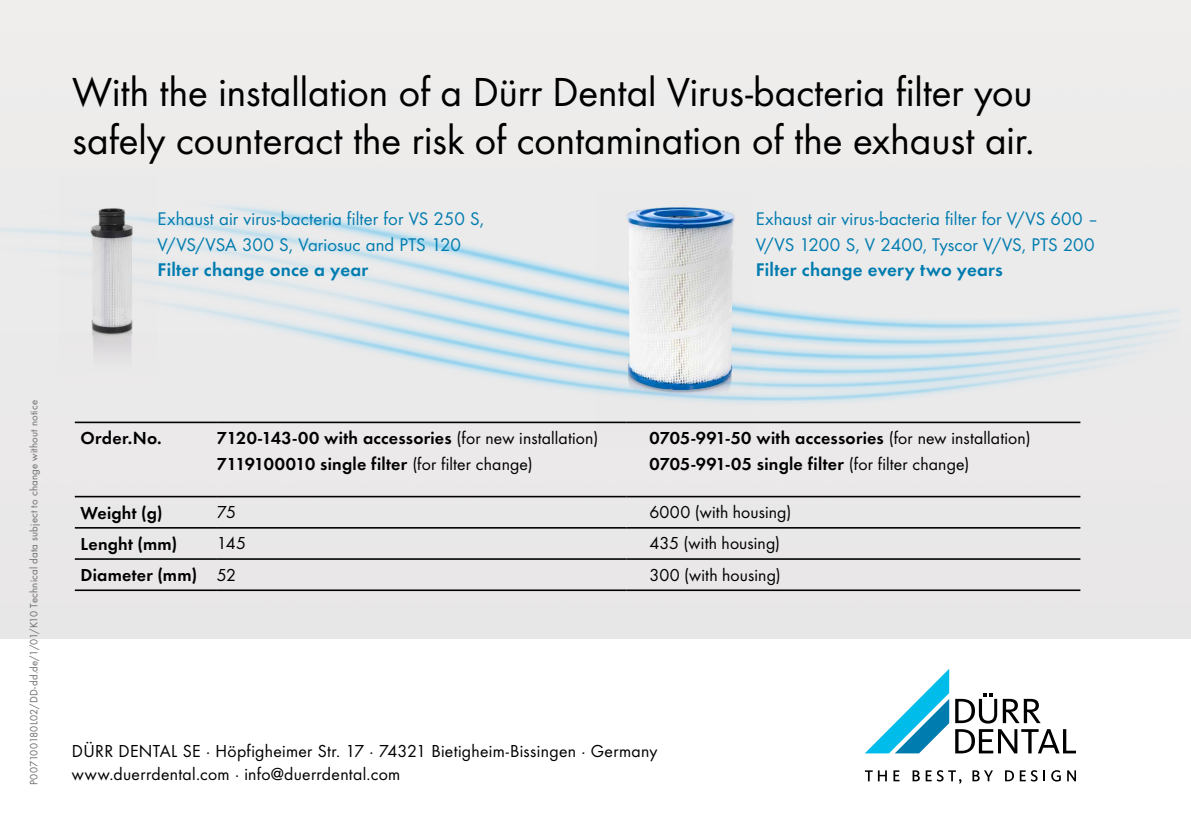
<style>
.page{position:relative;width:1191px;height:840px;background:#fff}
.page>*{position:absolute;margin:0;border:0;box-sizing:border-box;transform-origin:0 0}
.t1{font:42px/48px "Futura Boo";color:#000}
.t2{font:19px/25.6px "Futura Boo";letter-spacing:.005em;color:#007caf}
.t3{font:19px "Futura Dem";letter-spacing:.01em;color:#007caf}
.t4{font:18px/25.6px "Futura Dem";letter-spacing:.015em;color:#000}
.t5{font:18px/23px "Futura Boo";letter-spacing:.015em;color:#000}
.t6{font:11px "Futura Boo";letter-spacing:.02em;color:#6e6f70}
.s1{font-family:"Futura Boo"}
</style>
<div class="page">
<div style="left:0;top:0;width:1191px;height:638px;background:#ebe9e9"></div>
<img style="left:0;top:137px;width:1182px;height:320px">
<img style="left:58px;top:177px;width:100px;height:202px">
<img style="left:91px;top:208px;width:42px;height:125px">
<img style="left:596px;top:195px;width:157px;height:250px">
<img style="left:627px;top:208px;width:34px;height:90px">
<svg style="left:865px;top:770px;width:7px;height:10px"></svg>
<svg style="left:878px;top:770px;width:9px;height:10px"></svg>
<svg style="left:893px;top:770px;width:6px;height:10px"></svg>
<svg style="left:912px;top:770px;width:7px;height:10px"></svg>
<svg style="left:925px;top:770px;width:36px;height:13px"></svg>
<svg style="left:972px;top:770px;width:21px;height:10px"></svg>
<svg style="left:1005px;top:770px;width:32px;height:11px"></svg>
<svg style="left:1043px;top:770px;width:2px;height:10px"></svg>
<svg style="left:1051px;top:770px;width:9px;height:11px"></svg>
<svg style="left:1067px;top:770px;width:9px;height:10px"></svg>
<svg style="left:955px;top:693px;width:121px;height:60px"></svg>
<svg style="left:865px;top:669px;width:84px;height:84px"></svg>
<hr style="left:75px;top:421px;width:142px;height:2px;background:#000204">
<hr style="left:217px;top:421px;width:409px;height:2px;background:#000204">
<hr style="left:626px;top:421px;width:454px;height:2px;background:#000204">
<hr style="left:75px;top:495px;width:142px;height:2px;background:#000204">
<hr style="left:217px;top:495px;width:409px;height:2px;background:#000204">
<hr style="left:626px;top:495px;width:454px;height:2px;background:#000204">
<hr style="left:75px;top:526px;width:142px;height:2px;background:#000204">
<hr style="left:217px;top:526px;width:409px;height:2px;background:#000204">
<hr style="left:626px;top:526px;width:454px;height:2px;background:#000204">
<hr style="left:75px;top:558px;width:142px;height:1px;background:#000204">
<hr style="left:217px;top:558px;width:409px;height:1px;background:#000204">
<hr style="left:626px;top:558px;width:454px;height:1px;background:#000204">
<hr style="left:75px;top:589px;width:142px;height:1px;background:#000204">
<hr style="left:217px;top:589px;width:409px;height:1px;background:#000204">
<hr style="left:626px;top:589px;width:454px;height:1px;background:#000204">
<h1 class="t1" style="left:73px;top:66px;width:963px">With the installation of a Dürr Dental Virus-bacteria filter you safely counteract the risk of contamination of the exhaust air.</h1>
<p class="t2" style="left:158px;top:205px;width:328px">Exhaust air virus-bacteria filter for VS 250 S,<br>V/VS/VSA 300 S, Variosuc and PTS 120</p>
<p class="t3" style="left:158px;top:256px;width:212px">Filter change once a year</p>
<p class="t2" style="left:755px;top:205px;width:344px">Exhaust air virus-bacteria filter for V/VS 600 –<br>V/VS 1200 S, V 2400, Tyscor V/VS, PTS 200</p>
<p class="t3" style="left:755px;top:256px;width:248px">Filter change every two years</p>
<p class="t6" style="left:26px;top:784px;width:386px;rotate:-90deg">P007100180L02/DD-dd.de/1/01/K10 Technical data subject to change without notice</p>
<p class="t4" style="left:80px;top:424px;width:83px">Order.No.</p>
<p class="t4" style="left:217px;top:424px;width:383px">7120-143-00 with accessories <span class="s1">(for new installation)<br></span>7119100010 single filter <span class="s1">(for filter change)</span></p>
<p class="t4" style="left:649px;top:424px;width:383px">0705-991-50 with accessories <span class="s1">(for new installation)<br></span>0705-991-05 single filter <span class="s1">(for filter change)</span></p>
<p class="t4" style="left:80px;top:498px;width:84px">Weight (g)</p>
<p class="t5" style="left:217px;top:499px;width:21px">75</p>
<p class="t5" style="left:649px;top:499px;width:144px">6000 (with housing)</p>
<p class="t4" style="left:80px;top:529px;width:98px">Lenght (mm)</p>
<p class="t5" style="left:217px;top:530px;width:31px">145</p>
<p class="t5" style="left:649px;top:530px;width:132px">435 (with housing)</p>
<p class="t4" style="left:80px;top:560px;width:157px">Diameter (mm) <span class="s1">52</span></p>
<p class="t5" style="left:649px;top:562px;width:133px">300 (with housing)</p>
<p class="t5" style="left:72px;top:738px;width:587px">DÜRR DENTAL SE · Höpfigheimer Str. 17 · 74321 Bietigheim-Bissingen · Germany www.duerrdental.com · info@duerrdental.com</p>
</div>
